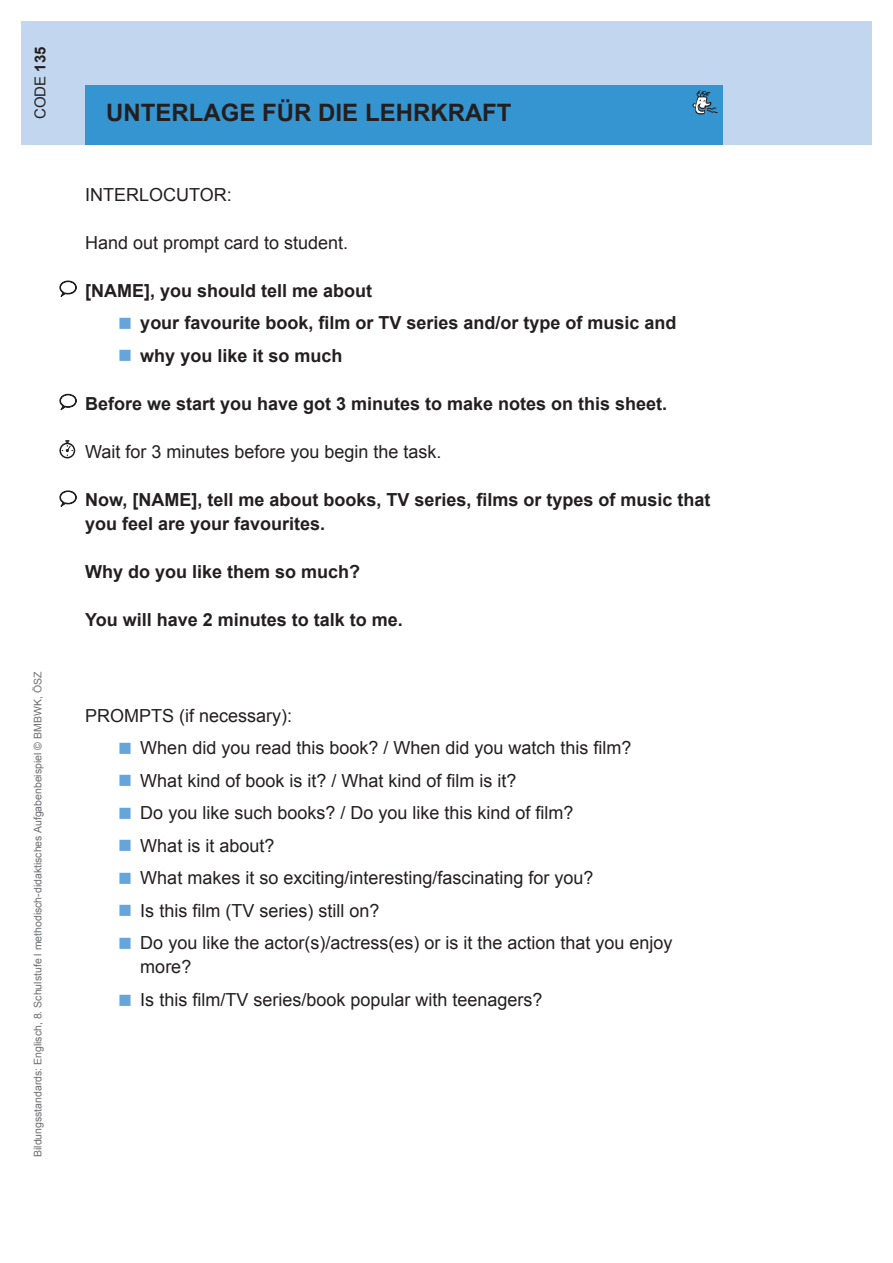
<style>
.page{position:relative;width:893px;height:1263px;background:#fff}
.page>*{position:absolute;margin:0;border:0;box-sizing:border-box;transform-origin:0 0}
.t1{font:700 24px "Arial";color:#231f20}
.t2{font:18px/24px "Arial";color:#231f20}
.t3{font:700 18px/24px "Arial";color:#231f20}
.t4{font:15px "Arial";color:#231f20}
.t5{font:10.5px "Arial";color:#6c6d70}
.s1{font-weight:700}
.s2{color:#65a5d9}
</style>
<div class="page">
<div style="left:21px;top:21px;width:851px;height:124px;background:#c2d7ef"></div>
<div style="left:85px;top:85px;width:638px;height:60px;background:#3495d1"></div>
<svg style="left:692px;top:90px;width:26px;height:25px"></svg>
<svg style="left:59px;top:280px;width:18px;height:17px"></svg>
<svg style="left:59px;top:394px;width:18px;height:16px"></svg>
<div style="left:59px;top:443px;width:16px;height:15px;border:2px solid #231f20;border-radius:50%"></div>
<svg style="left:62px;top:440px;width:11px;height:16px"></svg>
<svg style="left:59px;top:490px;width:18px;height:16px"></svg>
<p class="t4" style="left:31px;top:119px;width:74px;rotate:-90deg">CODE <span class="s1">135</span></p>
<p class="t5" style="left:31px;top:1157px;width:487px;rotate:-90deg">Bildungsstandards: Englisch, 8. Schulstufe l methodisch-didaktisches Aufgabenbeispiel © BMBWK, ÖSZ</p>
<h1 class="t1" style="left:106px;top:97px;width:407px">UNTERLAGE FÜR DIE LEHRKRAFT</h1>
<p class="t2" style="left:85px;top:182px;width:148px">INTERLOCUTOR:</p>
<p class="t2" style="left:85px;top:230px;width:265px">Hand out prompt card to student.</p>
<p class="t3" style="left:85px;top:279px;width:289px">[NAME], you should tell me about</p>
<p class="t3" style="left:119px;top:311px;width:559px"><span class="s2">■</span> your favourite book, film or TV series and/or type of music and</p>
<p class="t3" style="left:119px;top:344px;width:225px"><span class="s2">■</span> why you like it so much</p>
<p class="t3" style="left:85px;top:392px;width:584px">Before we start you have got 3 minutes to make notes on this sheet.</p>
<p class="t2" style="left:85px;top:439px;width:358px">Wait for 3 minutes before you begin the task.</p>
<p class="t3" style="left:85px;top:488px;width:627px">Now, [NAME], tell me about books, TV series, films or types of music that you feel are your favourites.</p>
<p class="t3" style="left:85px;top:560px;width:277px">Why do you like them so much?</p>
<p class="t3" style="left:85px;top:608px;width:319px">You will have 2 minutes to talk to me.</p>
<p class="t2" style="left:85px;top:703px;width:209px">PROMPTS (if necessary):</p>
<p class="t2" style="left:119px;top:736px;width:514px"><span class="s2">■</span> When did you read this book? / When did you watch this film?</p>
<p class="t2" style="left:119px;top:768px;width:399px"><span class="s2">■</span> What kind of book is it? / What kind of film is it?</p>
<p class="t2" style="left:119px;top:801px;width:456px"><span class="s2">■</span> Do you like such books? / Do you like this kind of film?</p>
<p class="t2" style="left:119px;top:833px;width:157px"><span class="s2">■</span> What is it about?</p>
<p class="t2" style="left:119px;top:866px;width:476px"><span class="s2">■</span> What makes it so exciting/interesting/fascinating for you?</p>
<p class="t2" style="left:119px;top:898px;width:262px"><span class="s2">■</span> Is this film (TV series) still on?</p>
<p class="t2" style="left:140px;top:931px;width:534px;text-indent:-21px"><span class="s2">■</span> Do you like the actor(s)/actress(es) or is it the action that you enjoy more?</p>
<p class="t2" style="left:119px;top:988px;width:425px"><span class="s2">■</span> Is this film/TV series/book popular with teenagers?</p>
</div>
